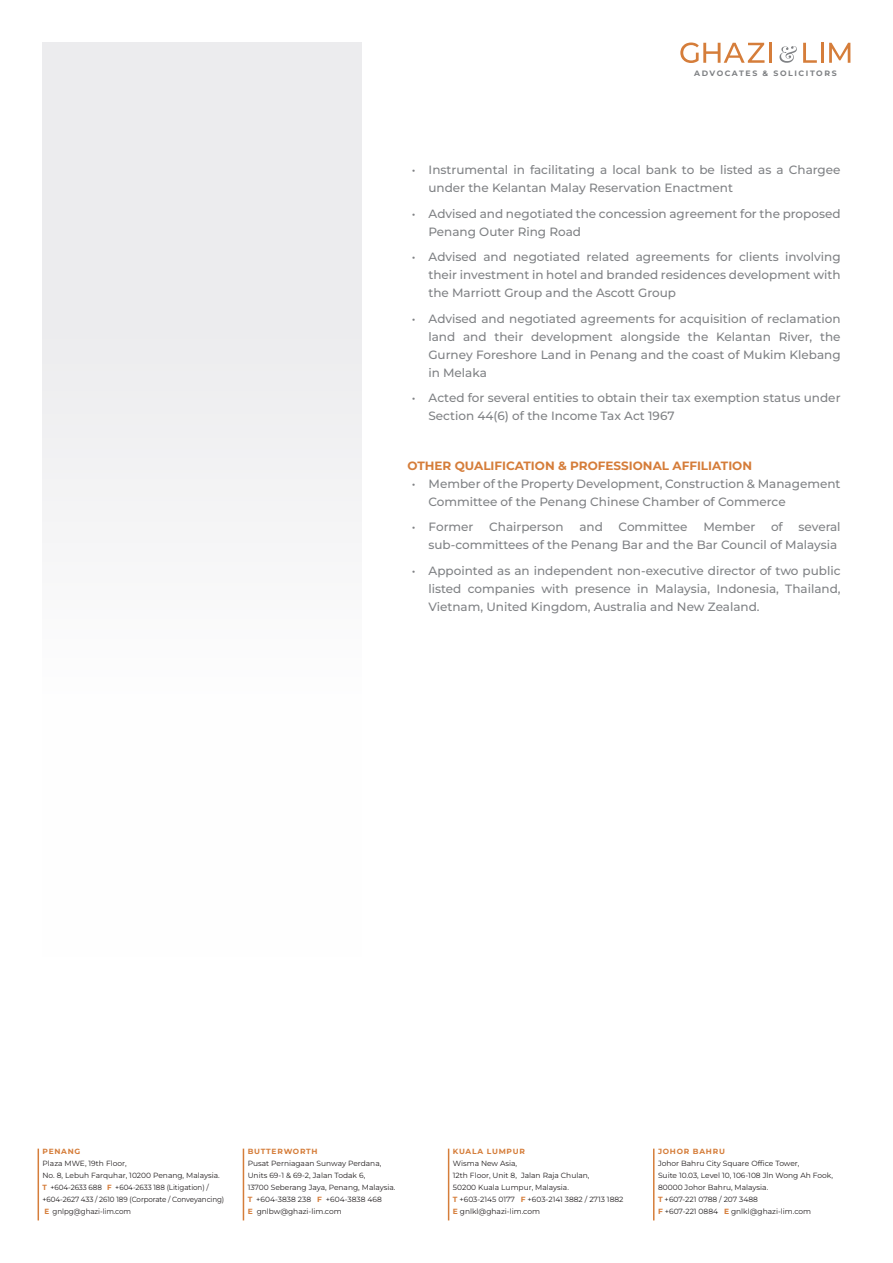
<style>
.page{position:relative;width:893px;height:1263px;background:#fff}
.page>*{position:absolute;margin:0;border:0;box-sizing:border-box;transform-origin:0 0}
.t1{font:500 12px/18px "Montserrat";color:#808285}
.t2{font:700 12px "Montserrat";color:#d57d3a}
.t3{font:700 7.8px "Montserrat";letter-spacing:.2em;color:#808285}
.t4{font:7.5px/12px "Montserrat";color:#231f20}
.t5{font:700 7.5px "Montserrat";letter-spacing:.1em;color:#d57d3a}
.s1{font-weight:700;color:#d57d3a}
</style>
<div class="page">
<svg style="left:680px;top:43px;width:84px;height:20px"></svg>
<hr style="left:769px;top:43px;width:3px;height:20px;background:#d57d3a">
<svg style="left:803px;top:43px;width:14px;height:20px"></svg>
<hr style="left:821px;top:43px;width:3px;height:20px;background:#d57d3a">
<svg style="left:829px;top:43px;width:21px;height:20px"></svg>
<svg style="left:779px;top:46px;width:18px;height:17px"></svg>
<hr style="left:243px;top:1148px;width:1px;height:72px;background:#d57d3a">
<hr style="left:38px;top:1148px;width:1px;height:72px;background:#d57d3a">
<hr style="left:448px;top:1148px;width:1px;height:72px;background:#d57d3a">
<hr style="left:653px;top:1148px;width:1px;height:72px;background:#d57d3a">
<div style="left:43px;top:43px;width:318px;height:914px;background:#f3f3f5"></div>
<p class="t3" style="left:694px;top:68px;width:144px">ADVOCATES &amp; SOLICITORS</p>
<p class="t1" style="left:428px;top:161px;width:414px;text-indent:-16px">• Instrumental in facilitating a local bank to be listed as a Chargee under the Kelantan Malay Reservation Enactment</p>
<p class="t1" style="left:428px;top:204px;width:414px;text-indent:-16px">• Advised and negotiated the concession agreement for the proposed<br>Penang Outer Ring Road</p>
<p class="t1" style="left:428px;top:248px;width:414px;text-align:justify;text-indent:-16px">• Advised and negotiated related agreements for clients involving their investment in hotel and branded residences development with the Marriott Group and the Ascott Group</p>
<p class="t1" style="left:428px;top:309px;width:414px;text-align:justify;text-indent:-16px">• Advised and negotiated agreements for acquisition of reclamation land and their development alongside the Kelantan River, the Gurney Foreshore Land in Penang and the coast of Mukim Klebang in Melaka</p>
<p class="t1" style="left:428px;top:389px;width:414px;text-indent:-16px">• Acted for several entities to obtain their tax exemption status under<br>Section 44(6) of the Income Tax Act 1967</p>
<p class="t2" style="left:407px;top:458px;width:346px">OTHER QUALIFICATION &amp; PROFESSIONAL AFFILIATION</p>
<p class="t1" style="left:428px;top:474px;width:414px;text-indent:-16px">• Member of the Property Development, Construction &amp; Management<br>Committee of the Penang Chinese Chamber of Commerce</p>
<p class="t1" style="left:412px;top:518px;width:63px">• Former</p>
<p class="t1" style="left:489px;top:518px;width:76px">Chairperson</p>
<p class="t1" style="left:579px;top:518px;width:25px">and</p>
<p class="t1" style="left:619px;top:518px;width:70px">Committee</p>
<p class="t1" style="left:703px;top:518px;width:53px">Member</p>
<p class="t1" style="left:771px;top:518px;width:13px">of</p>
<p class="t1" style="left:428px;top:518px;width:414px;text-align:right">several<br>sub-committees of the Penang Bar and the Bar Council of Malaysia</p>
<p class="t1" style="left:428px;top:561px;width:414px;text-align:justify;text-indent:-16px">• Appointed as an independent non-executive director of two public listed companies with presence in Malaysia, Indonesia, Thailand, Vietnam, United Kingdom, Australia and New Zealand.</p>
<p class="t5" style="left:43px;top:1146px;width:39px">PENANG</p>
<p class="t4" style="left:43px;top:1157px;width:183px">Plaza MWE, 19th Floor,<br>No. 8, Lebuh Farquhar, 10200 Penang, Malaysia.<br><span class="s1">T</span> +604-2633 688 <span class="s1">F</span> +604-2633 188 (Litigation) / +604-2627 433 / 2610 189 (Corporate / Conveyancing)<br><span class="s1">E</span> gnlpg@ghazi-lim.com</p>
<p class="t5" style="left:248px;top:1146px;width:71px">BUTTERWORTH</p>
<p class="t4" style="left:248px;top:1157px;width:149px">Pusat Perniagaan Sunway Perdana,<br>Units 69-1 &amp; 69-2, Jalan Todak 6,<br>13700 Seberang Jaya, Penang, Malaysia.<br><span class="s1">T</span> +604-3838 238 <span class="s1">F</span> +604-3838 468<br><span class="s1">E</span> gnlbw@ghazi-lim.com</p>
<p class="t5" style="left:453px;top:1146px;width:74px">KUALA LUMPUR</p>
<p class="t4" style="left:453px;top:1157px;width:172px">Wisma New Asia,<br>12th Floor, Unit 8, Jalan Raja Chulan,<br>50200 Kuala Lumpur, Malaysia.<br><span class="s1">T</span> +603-2145 0177 <span class="s1">F</span> +603-2141 3882 / 2713 1882<br><span class="s1">E</span> gnlkl@ghazi-lim.com</p>
<p class="t5" style="left:658px;top:1146px;width:68px">JOHOR BAHRU</p>
<p class="t4" style="left:658px;top:1157px;width:176px">Johor Bahru City Square Office Tower,<br>Suite 10.03, Level 10, 106-108 Jln Wong Ah Fook, 80000 Johor Bahru, Malaysia.<br><span class="s1">T</span> +607-221 0788 / 207 3488<br><span class="s1">F</span> +607-221 0884 <span class="s1">E</span> gnlkl@ghazi-lim.com</p>
</div>
